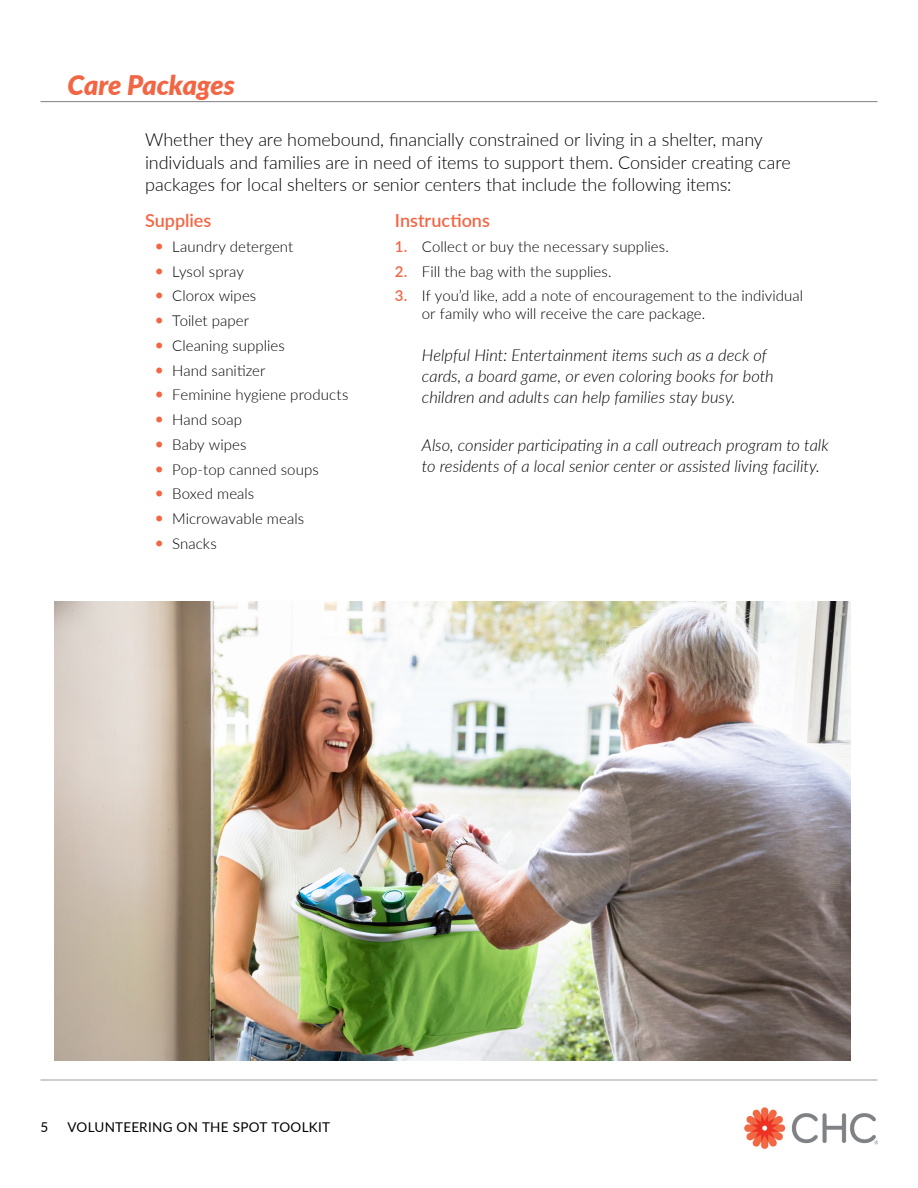
<style>
.page{position:relative;width:918px;height:1188px;background:#fff}
.page>*{position:absolute;margin:0;border:0;box-sizing:border-box;transform-origin:0 0}
.t1{font:italic 900 27px "Lato";letter-spacing:-.005em;color:#f26644}
.t2{font:300 18px/22.5px "Lato";letter-spacing:-.005em;color:#000}
.t3{font:600 18px "Lato";color:#f26644}
.t4{font:italic 300 16.5px/21px "Lato";color:#000}
.t5{font:300 15px/24.8px "Lato";letter-spacing:.005em;color:#000}
.t6{font:13.5px "Lato";letter-spacing:.02em;color:#000}
.s1{font-weight:600;color:#f26644}
</style>
<div class="page">
<img style="left:54px;top:602px;width:796px;height:459px">
<img style="left:744px;top:1107px;width:134px;height:42px">
<hr style="left:40px;top:101px;width:838px;height:1px;background:#807f83">
<hr style="left:40px;top:1080px;width:838px;height:1px;background:#807f83">
<h1 class="t1" style="left:68px;top:64px;width:169px">Care Packages</h1>
<p class="t2" style="left:145px;top:128px;width:647px">Whether they are homebound, financially constrained or living in a shelter, many individuals and families are in need of items to support them. Consider creating care packages for local shelters or senior centers that include the following items:</p>
<p class="t3" style="left:145px;top:207px;width:68px">Supplies</p>
<p class="t5" style="left:172px;top:234px;width:178px">Laundry detergent<br>Lysol spray<br>Clorox wipes<br>Toilet paper<br>Cleaning supplies<br>Hand sanitizer<br>Feminine hygiene products<br>Hand soap<br>Baby wipes<br>Pop-top canned soups<br>Boxed meals<br>Microwavable meals<br>Snacks</p>
<p class="t3" style="left:395px;top:207px;width:96px">Instructions</p>
<p class="t5" style="left:395px;top:234px;width:276px"><span class="s1">1.</span> Collect or buy the necessary supplies.</p>
<p class="t5" style="left:395px;top:258px;width:218px"><span class="s1">2.</span> Fill the bag with the supplies.</p>
<p class="t5" style="left:422px;top:286px;width:383px;line-height:18px;text-indent:-27px"><span class="s1">3.</span> If you’d like, add a note of encouragement to the individual or family who will receive the care package.</p>
<p class="t4" style="left:422px;top:344px;width:353px">Helpful Hint: Entertainment items such as a deck of cards, a board game, or even coloring books for both children and adults can help families stay busy.</p>
<p class="t4" style="left:422px;top:434px;width:408px">Also, consider participating in a call outreach program to talk to residents of a local senior center or assisted living facility.</p>
<p class="t6" style="left:40px;top:1118px;width:9px">5</p>
<p class="t6" style="left:68px;top:1118px;width:264px">VOLUNTEERING ON THE SPOT TOOLKIT</p>
</div>
